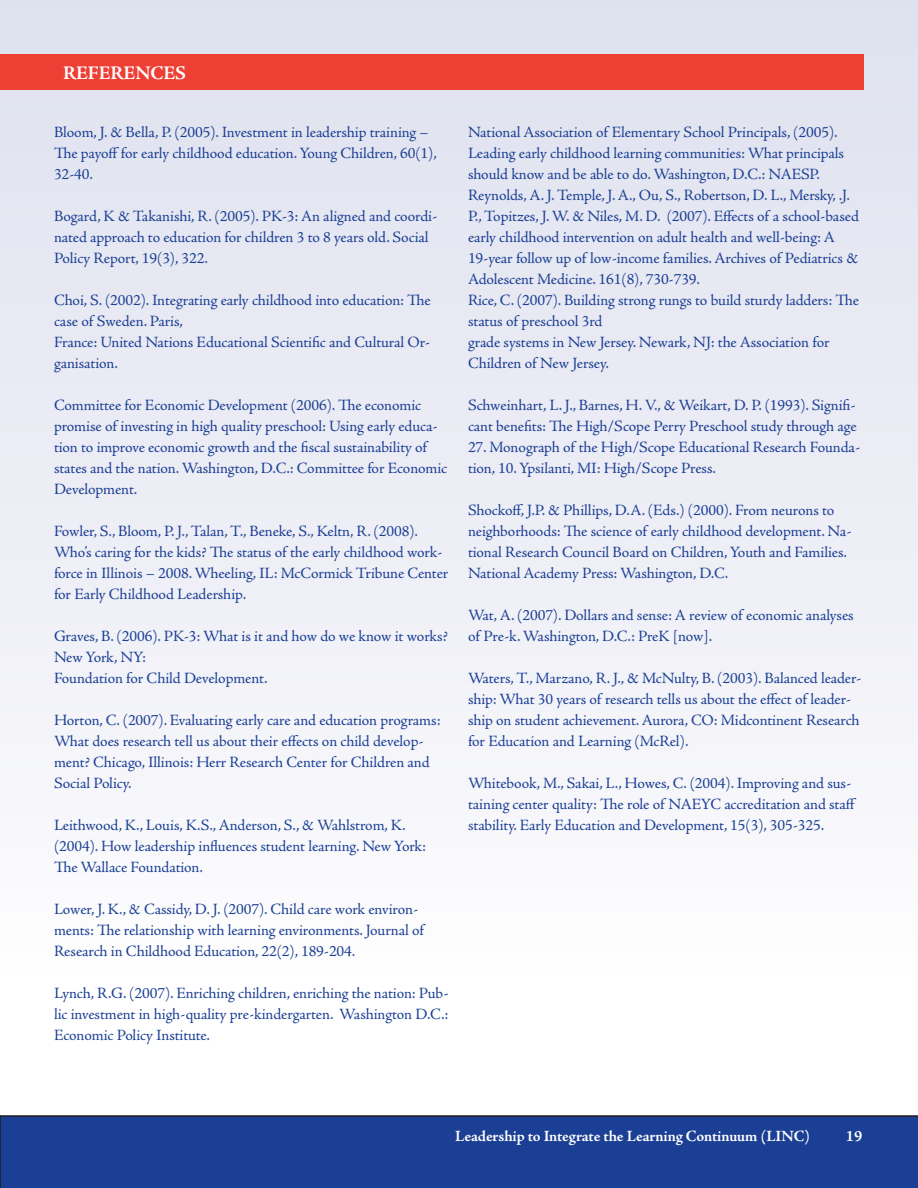
<style>
.page{position:relative;width:918px;height:1188px;background:#fff}
.page>*{position:absolute;margin:0;border:0;box-sizing:border-box;transform-origin:0 0}
.t1{font:700 19.35px "Adobe Jenson Pro";letter-spacing:-.005em;color:#fff}
.t2{font:15.75px/21px "Adobe Jenson Pro";letter-spacing:-.01em;color:#1b3f94}
.t3{font:700 15.75px "Adobe Jenson Pro";letter-spacing:-.01em;color:#fff}
</style>
<div class="page">
<div style="left:0;top:0;width:918px;height:971px;background:linear-gradient(to bottom,#dde1ee,#fcfbfd)"></div>
<div style="left:0;top:54px;width:864px;height:36px;background:#ee3f34"></div>
<div style="left:0;top:1115px;width:918px;height:73px;background:#1b3f94"></div>
<p class="t1" style="left:63px;top:62px;width:125px">REFERENCES</p>
<p class="t2" style="left:54px;top:122px;width:384px">Bloom, J. &amp; Bella, P. (2005). Investment in leadership training –<br>The payoff for early childhood education. Young Children, 60(1),<br>32-40.</p>
<p class="t2" style="left:54px;top:206px;width:385px">Bogard, K &amp; Takanishi, R. (2005). PK-3: An aligned and coordi&shy;nated approach to education for children 3 to 8 years old. Social<br>Policy Report, 19(3), 322.</p>
<p class="t2" style="left:54px;top:290px;width:378px">Choi, S. (2002). Integrating early childhood into education: The case of Sweden. Paris,<br>France: United Nations Educational Scientific and Cultural Or&shy;ganisation.</p>
<p class="t2" style="left:54px;top:395px;width:395px">Committee for Economic Development (2006). The economic promise of investing in high quality preschool: Using early educa&shy;tion to improve economic growth and the fiscal sustainability of states and the nation. Washington, D.C.: Committee for Economic Development.</p>
<p class="t2" style="left:54px;top:521px;width:396px">Fowler, S., Bloom, P. J., Talan, T., Beneke, S., Keltn, R. (2008).<br>Who’s caring for the kids? The status of the early childhood work&shy;force in Illinois – 2008. Wheeling, IL: McCormick Tribune Center for Early Childhood Leadership.</p>
<p class="t2" style="left:54px;top:626px;width:395px">Graves, B. (2006). PK-3: What is it and how do we know it works?<br>New York, NY:<br>Foundation for Child Development.</p>
<p class="t2" style="left:54px;top:710px;width:388px">Horton, C. (2007). Evaluating early care and education programs:<br>What does research tell us about their effects on child develop&shy;ment? Chicago, Illinois: Herr Research Center for Children and Social Policy.</p>
<p class="t2" style="left:54px;top:815px;width:374px">Leithwood, K., Louis, K.S., Anderson, S., &amp; Wahlstrom, K. (2004). How leadership influences student learning. New York:<br>The Wallace Foundation.</p>
<p class="t2" style="left:54px;top:899px;width:371px">Lower, J. K., &amp; Cassidy, D. J. (2007). Child care work environ&shy;ments: The relationship with learning environments. Journal of<br>Research in Childhood Education, 22(2), 189-204.</p>
<p class="t2" style="left:54px;top:983px;width:396px;text-align:justify">Lynch, R.G. (2007). Enriching children, enriching the nation: Pub&shy;lic investment in high-quality pre-kindergarten. Washington D.C.:<br>Economic Policy Institute.</p>
<p class="t2" style="left:468px;top:122px;width:393px">National Association of Elementary School Principals, (2005).<br>Leading early childhood learning communities: What principals should know and be able to do. Washington, D.C.: NAESP.<br>Reynolds, A. J. Temple, J. A., Ou, S., Robertson, D. L., Mersky, .J.<br>P., Topitzes, J. W. &amp; Niles, M. D. (2007). Effects of a school-based early childhood intervention on adult health and well-being: A 19-year follow up of low-income families. Archives of Pediatrics &amp; Adolescent Medicine. 161(8), 730-739.<br>Rice, C. (2007). Building strong rungs to build sturdy ladders: The status of preschool 3rd<br>grade systems in New Jersey. Newark, NJ: the Association for Children of New Jersey.</p>
<p class="t2" style="left:468px;top:395px;width:390px">Schweinhart, L. J., Barnes, H. V., &amp; Weikart, D. P. (1993). Signifi&shy;cant benefits: The High/Scope Perry Preschool study through age</p>
<p class="t2" style="left:468px;top:437px;width:394px">27. Monograph of the High/Scope Educational Research Founda&shy;tion, 10. Ypsilanti, MI: High/Scope Press.</p>
<p class="t2" style="left:468px;top:500px;width:385px">Shockoff, J.P. &amp; Phillips, D.A. (Eds.) (2000). From neurons to neighborhoods: The science of early childhood development. Na&shy;tional Research Council Board on Children, Youth and Families.<br>National Academy Press: Washington, D.C.</p>
<p class="t2" style="left:468px;top:605px;width:387px">Wat, A. (2007). Dollars and sense: A review of economic analyses of Pre-k. Washington, D.C.: PreK [now].</p>
<p class="t2" style="left:468px;top:668px;width:395px">Waters, T., Marzano, R. J., &amp; McNulty, B. (2003). Balanced leader&shy;ship: What 30 years of research tells us about the effect of leader&shy;ship on student achievement. Aurora, CO: Midcontinent Research for Education and Learning (McRel).</p>
<p class="t2" style="left:468px;top:773px;width:390px">Whitebook, M., Sakai, L., Howes, C. (2004). Improving and sus&shy;taining center quality: The role of NAEYC accreditation and staff stability. Early Education and Development, 15(3), 305-325.</p>
<p class="t3" style="left:455px;top:1127px;width:356px">Leadership to Integrate the Learning Continuum (LINC)</p>
<p class="t3" style="left:846px;top:1127px;width:18px">19</p>
</div>
